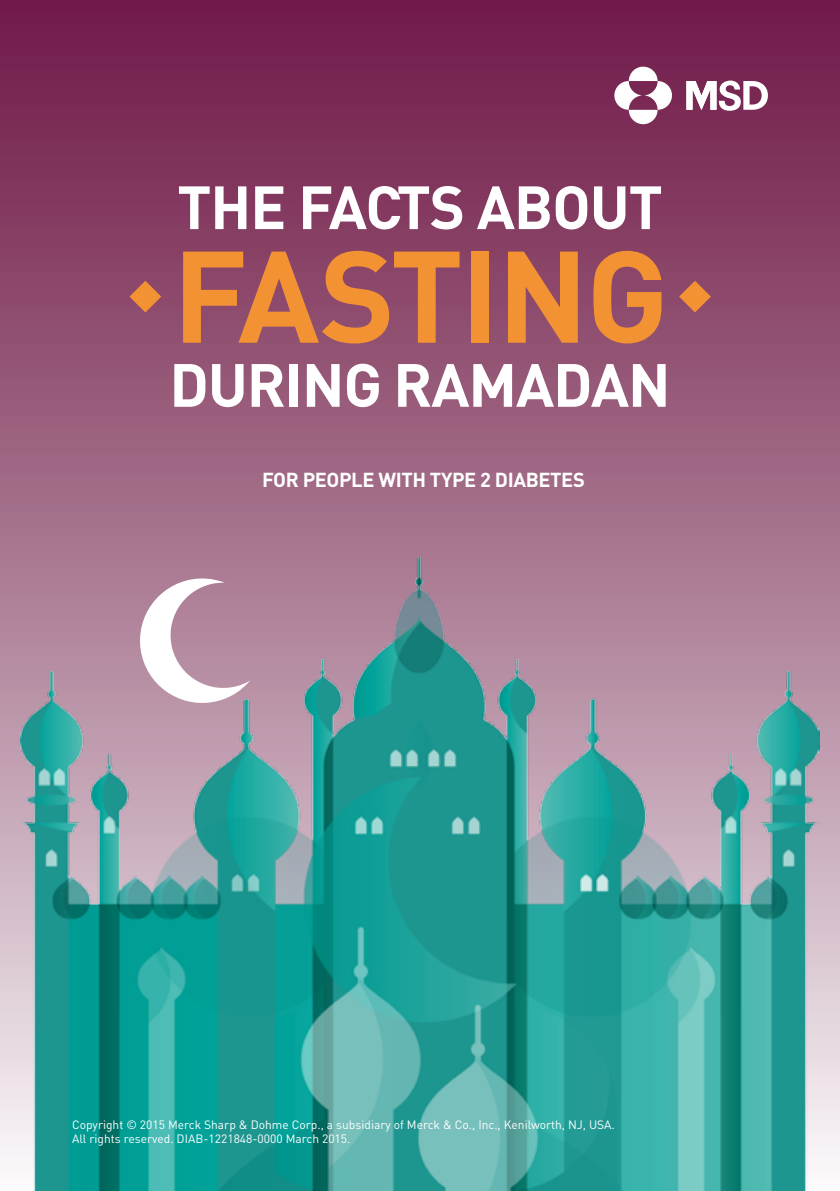
<style>
.page{position:relative;width:840px;height:1191px;background:#fff}
.page>*{position:absolute;margin:0;border:0;box-sizing:border-box;transform-origin:0 0}
.t1{font:700 128px "DIN";letter-spacing:-.02em;color:#f39232}
.t2{font:700 60px "DIN";letter-spacing:-.02em;color:#fff}
.t3{font:700 20px "DIN";letter-spacing:-.02em;color:#fff}
.t4{font:12px/14.4px "DIN";color:#fff}
</style>
<div class="page">
<div style="left:0;top:0;width:839px;height:1191px;background:linear-gradient(to bottom,#6b1240,#f6f4f6)"></div>
<img style="left:21px;top:557px;width:797px;height:634px">
<svg style="left:129px;top:281px;width:32px;height:31px"></svg>
<svg style="left:678px;top:281px;width:32px;height:31px"></svg>
<svg style="left:133px;top:577px;width:117px;height:132px"></svg>
<svg style="left:628px;top:67px;width:29px;height:14px"></svg>
<svg style="left:628px;top:110px;width:29px;height:14px"></svg>
<svg style="left:614px;top:81px;width:27px;height:29px"></svg>
<svg style="left:644px;top:81px;width:27px;height:29px"></svg>
<svg style="left:686px;top:81px;width:81px;height:30px"></svg>
<h2 class="t2" style="left:177px;top:168px;width:487px">THE FACTS ABOUT</h2>
<h1 class="t1" style="left:172px;top:213px;width:496px">FASTING</h1>
<h2 class="t2" style="left:169px;top:346px;width:502px">DURING RAMADAN</h2>
<h3 class="t3" style="left:262px;top:467px;width:324px">FOR PEOPLE WITH TYPE 2 DIABETES</h3>
<p class="t4" style="left:72px;top:1117px;width:544px">Copyright © 2015 Merck Sharp &amp; Dohme Corp., a subsidiary of Merck &amp; Co., Inc., Kenilworth, NJ, USA.<br>All rights reserved. DIAB-1221848-0000 March 2015.</p>
</div>
